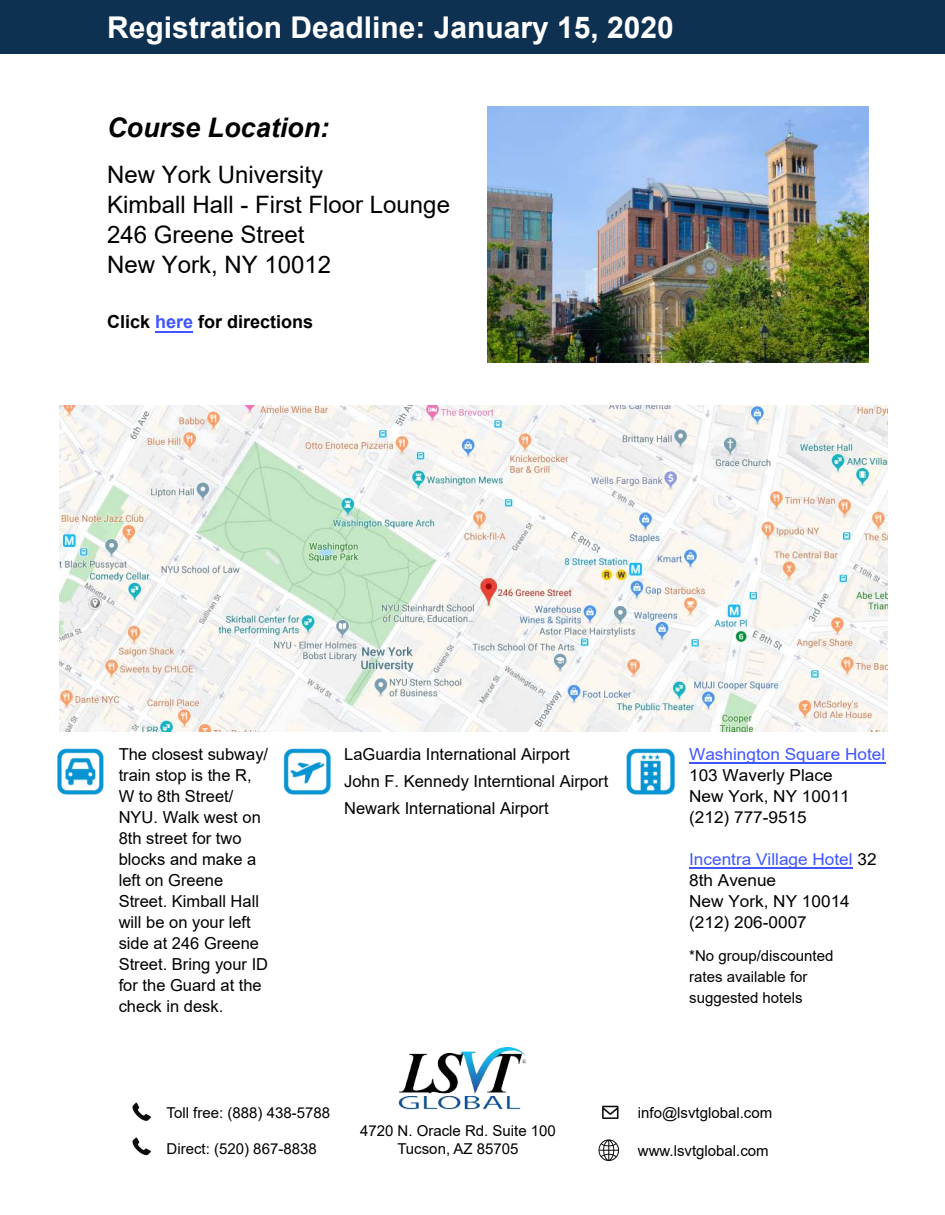
<style>
.page{position:relative;width:945px;height:1215px;background:#fff}
.page>*{position:absolute;margin:0;border:0;box-sizing:border-box;transform-origin:0 0}
.t1{font:700 30px "Arial";color:#fff}
.t2{font:italic 700 27px "Arial";color:#000}
.t3{font:24px/30px "Arial";color:#000}
.t4{font:700 18px "Arial";color:#000}
.t5{font:16.5px/21px "Arial";color:#000}
.t6{font:16.5px/21px "Arial";color:#000;scale:1.04 1}
.t7{font:16.5px "Arial";color:#4055ff;scale:1.04 1}
.t8{font:15px/21px "Arial";color:#000}
.s1{color:#4055ff}
</style>
<div class="page">
<img style="left:487px;top:106px;width:382px;height:257px">
<div style="left:0;top:0;width:945px;height:54px;background:#0e3051"></div>
<img style="left:58px;top:748px;width:45px;height:47px">
<img style="left:284px;top:748px;width:46px;height:47px">
<img style="left:398px;top:1048px;width:129px;height:62px">
<img style="left:132px;top:1102px;width:19px;height:19px">
<img style="left:132px;top:1137px;width:19px;height:19px">
<img style="left:598px;top:1139px;width:22px;height:22px">
<img style="left:602px;top:1105px;width:17px;height:14px">
<img style="left:627px;top:748px;width:48px;height:47px">
<img style="left:59px;top:406px;width:829px;height:325px">
<hr style="left:689px;top:762px;width:196px;height:2px;background:#4055ff">
<hr style="left:689px;top:867px;width:164px;height:2px;background:#4055ff">
<hr style="left:156px;top:331px;width:37px;height:1px;background:#4055ff">
<h1 class="t1" style="left:107px;top:6px;width:568px">Registration Deadline: January 15, 2020</h1>
<h2 class="t2" style="left:107px;top:109px;width:224px">Course Location:</h2>
<h3 class="t3" style="left:107px;top:159px;width:344px">New York University<br>Kimball Hall - First Floor Lounge<br>246 Greene Street<br>New York, NY 10012</h3>
<p class="t4" style="left:107px;top:309px;width:208px">Click <span class="s1">here</span> for directions</p>
<p class="t5" style="left:119px;top:743px;width:151px">The closest subway/ train stop is the R,<br>W to 8th Street/<br>NYU. Walk west on<br>8th street for two blocks and make a left on Greene<br>Street. Kimball Hall will be on your left side at 246 Greene<br>Street. Bring your ID for the Guard at the check in desk.</p>
<p class="t5" style="left:344px;top:741px;width:266px;line-height:27px">LaGuardia International Airport<br>John F. Kennedy Interntional Airport<br>Newark International Airport</p>
<p class="t7" style="left:689px;top:743px;width:190px">Washington Square Hotel</p>
<p class="t6" style="left:689px;top:765px;width:156px">103 Waverly Place<br>New York, NY 10011 (212) 777-9515</p>
<p class="t6" style="left:689px;top:849px;width:182px"><span class="s1">Incentra Village Hotel</span> 32<br>8th Avenue<br>New York, NY 10014 (212) 206-0007</p>
<p class="t8" style="left:689px;top:945px;width:146px">*No group/discounted rates available for suggested hotels</p>
<p class="t8" style="left:167px;top:1102px;width:165px">Toll free: (888) 438-5788</p>
<p class="t8" style="left:167px;top:1138px;width:152px">Direct: (520) 867-8838</p>
<p class="t8" style="left:638px;top:1140px;width:132px">www.lsvtglobal.com</p>
<p class="t8" style="left:638px;top:1102px;width:136px">info@lsvtglobal.com</p>
<p class="t8" style="left:360px;top:1122px;width:197px;line-height:18px;text-align:center">4720 N. Oracle Rd. Suite 100<br>Tucson, AZ 85705</p>
</div>
